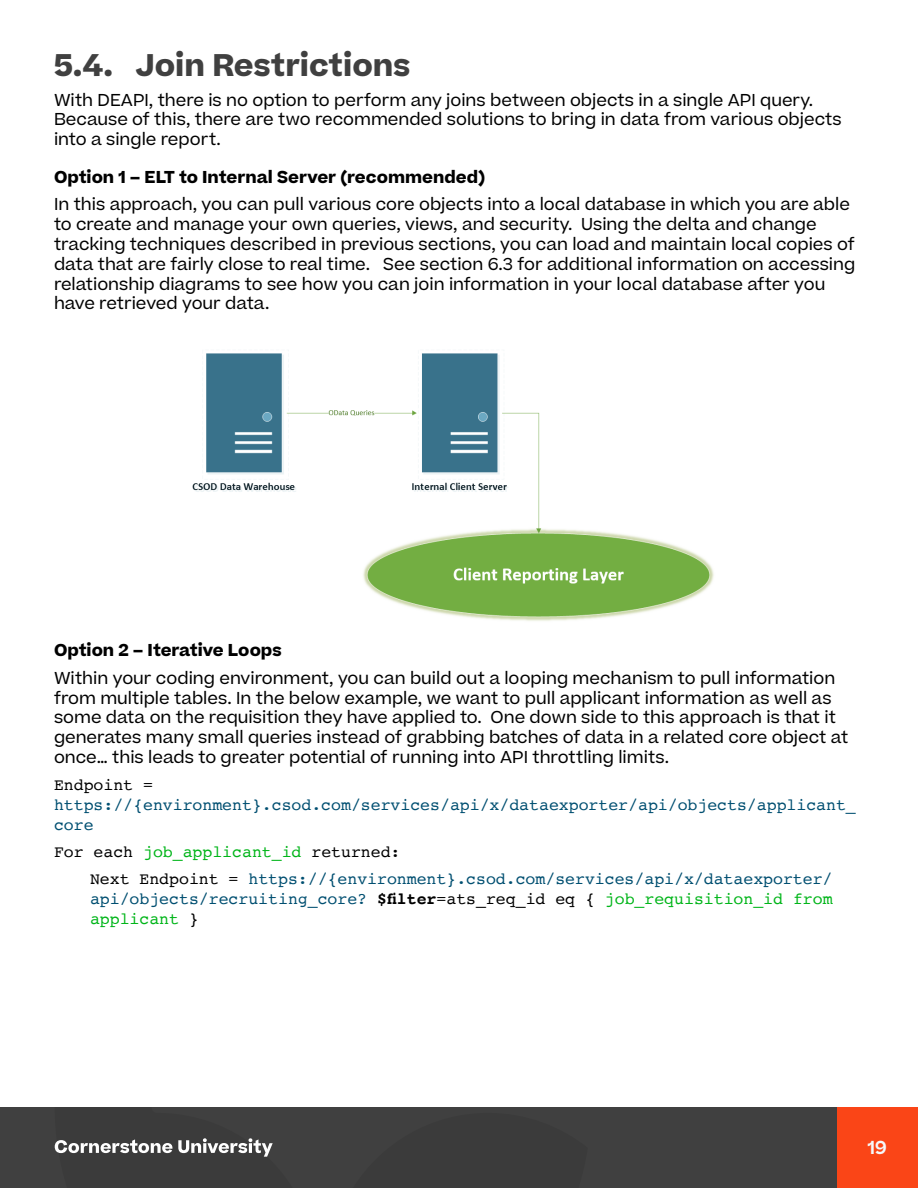
<style>
.page{position:relative;width:918px;height:1188px;background:#fff}
.page>*{position:absolute;margin:0;border:0;box-sizing:border-box;transform-origin:0 0}
.t1{font:700 30px "Beatrice";color:#404040}
.t2{font:600 18px "Beatrice";color:#f5f8fa}
.t3{font:16.5px/19.8px "Beatrice";color:#000}
.t4{font:16.5px/19.8px "Courier";color:#004f71}
.t5{font:16.5px/19.8px "Courier";color:#00b519}
.t6{font:700 16.5px "Beatrice";color:#000}
.t7{font:16.5px "Courier";color:#000}
.s1{color:#000}
.s2{color:#00b519}
.s3{color:#004f71}
.s4{font-weight:700;color:#000}
</style>
<div class="page">
<div style="left:0;top:1107px;width:837px;height:81px;background:#404040"></div>
<div style="left:837px;top:1107px;width:81px;height:81px;background:#fa4517"></div>
<svg style="left:55px;top:1138px;width:218px;height:19px"></svg>
<img style="left:192px;top:350px;width:522px;height:271px">
<h1 class="t1" style="left:54px;top:44px;width:358px">5.4. Join Restrictions</h1>
<p class="t3" style="left:54px;top:90px;width:789px">With DEAPI, there is no option to perform any joins between objects in a single API query.<br>Because of this, there are two recommended solutions to bring in data from various objects into a single report.</p>
<p class="t6" style="left:54px;top:166px;width:433px">Option 1 – ELT to Internal Server (recommended)</p>
<p class="t3" style="left:54px;top:194px;width:803px">In this approach, you can pull various core objects into a local database in which you are able to create and manage your own queries, views, and security. Using the delta and change tracking techniques described in previous sections, you can load and maintain local copies of data that are fairly close to real time. See section 6.3 for additional information on accessing relationship diagrams to see how you can join information in your local database after you have retrieved your data.</p>
<p class="t6" style="left:54px;top:639px;width:229px">Option 2 – Iterative Loops</p>
<p class="t3" style="left:54px;top:668px;width:796px">Within your coding environment, you can build out a looping mechanism to pull information from multiple tables. In the below example, we want to pull applicant information as well as some data on the requisition they have applied to. One down side to this approach is that it generates many small queries instead of grabbing batches of data in a related core object at once… this leads to greater potential of running into API throttling limits.</p>
<p class="t7" style="left:54px;top:772px;width:100px">Endpoint =</p>
<p class="t4" style="left:54px;top:795px;width:803px">https://{environment}.csod.com/services/api/x/dataexporter/api/objects/applicant_ core</p>
<p class="t4" style="left:90px;top:838px;width:744px;line-height:27.3px;text-indent:-36px"><span class="s1">For each</span> <span class="s2">job_applicant_id</span> <span class="s1">returned:<br>Next Endpoint =</span> https://{environment}.csod.com/services/api/x/dataexporter/</p>
<p class="t5" style="left:90px;top:889px;width:744px"><span class="s3">api/objects/recruiting_core?</span> <span class="s4">$filter</span><span class="s1">=ats_req_id eq {</span> job_requisition_id from applicant <span class="s1">}</span></p>
<p class="t2" style="left:868px;top:1136px;width:21px">19</p>
</div>
